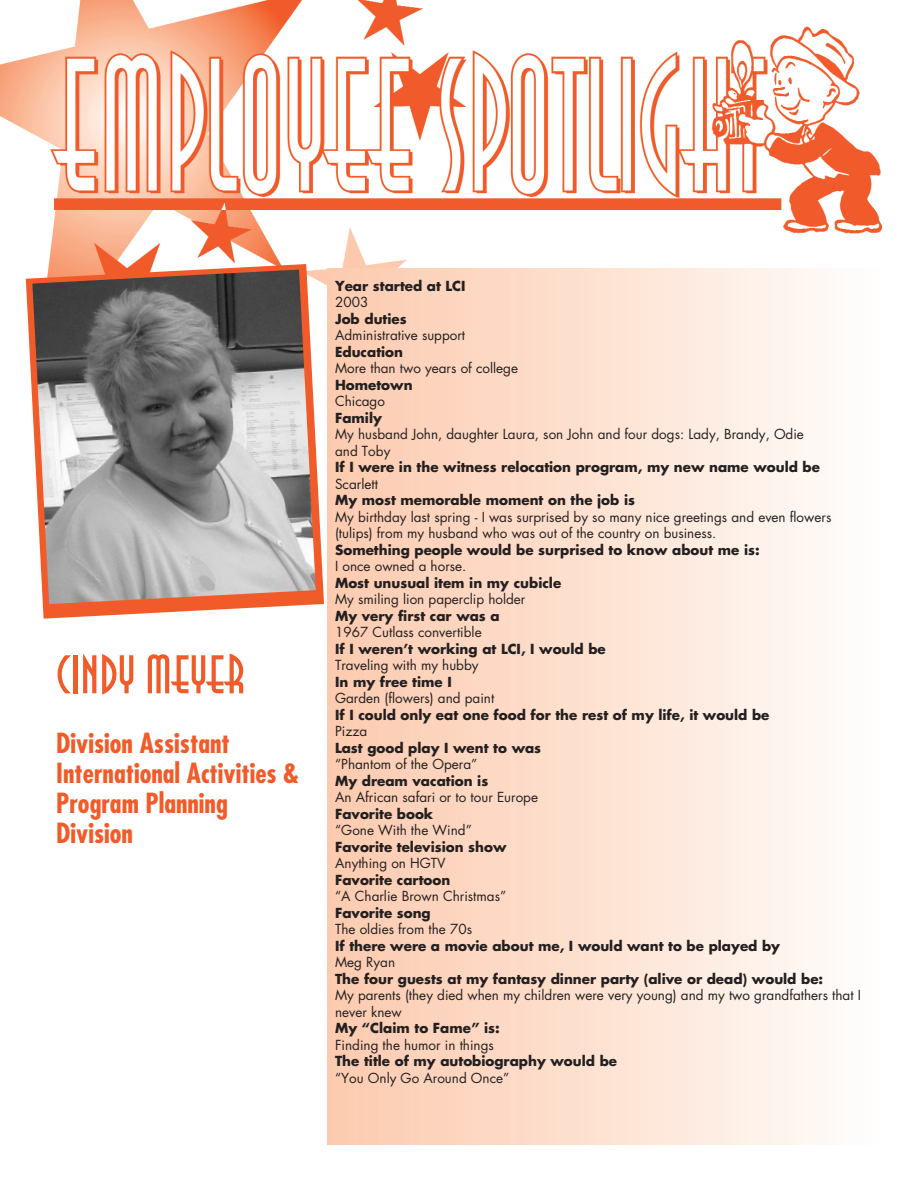
<style>
.page{position:relative;width:918px;height:1188px;background:#fff}
.page>*{position:absolute;margin:0;border:0;box-sizing:border-box;transform-origin:0 0}
.t1{font:54px "Anna";color:#f15b2a}
.t2{font:700 condensed 27px/30px "Futura";color:#f15b2a}
.t3{font:13.5px/16.5px "Futura";color:#231f20}
.t4{font:700 13.5px "Futura";color:#231f20}
</style>
<div class="page">
<img style="left:0;top:0;width:881px;height:286px">
<div style="left:327px;top:269px;width:8px;height:876px;background:#fccbaf"></div>
<div style="left:332px;top:269px;width:10px;height:876px;background:#fccbb0"></div>
<div style="left:340px;top:269px;width:10px;height:876px;background:#fcccb1"></div>
<div style="left:347px;top:269px;width:11px;height:876px;background:#fccdb2"></div>
<div style="left:355px;top:269px;width:10px;height:876px;background:#fccdb3"></div>
<div style="left:363px;top:269px;width:10px;height:876px;background:#fcceb4"></div>
<div style="left:371px;top:269px;width:10px;height:876px;background:#fccfb5"></div>
<div style="left:378px;top:269px;width:11px;height:876px;background:#fccfb6"></div>
<div style="left:386px;top:269px;width:10px;height:876px;background:#fcd0b7"></div>
<div style="left:394px;top:269px;width:10px;height:876px;background:#fcd0b8"></div>
<div style="left:401px;top:269px;width:11px;height:876px;background:#fcd1b9"></div>
<div style="left:409px;top:269px;width:10px;height:876px;background:#fcd2ba"></div>
<div style="left:417px;top:269px;width:10px;height:876px;background:#fcd3bb"></div>
<div style="left:425px;top:269px;width:10px;height:876px;background:#fcd3bc"></div>
<div style="left:432px;top:269px;width:11px;height:876px;background:#fcd3bc"></div>
<div style="left:440px;top:269px;width:10px;height:876px;background:#fcd4bd"></div>
<div style="left:448px;top:269px;width:10px;height:876px;background:#fdd5bf"></div>
<div style="left:455px;top:269px;width:11px;height:876px;background:#fdd6c0"></div>
<div style="left:463px;top:269px;width:10px;height:876px;background:#fdd7c1"></div>
<div style="left:471px;top:269px;width:10px;height:876px;background:#fdd8c2"></div>
<div style="left:478px;top:269px;width:11px;height:876px;background:#fdd8c3"></div>
<div style="left:486px;top:269px;width:10px;height:876px;background:#fdd8c4"></div>
<div style="left:494px;top:269px;width:10px;height:876px;background:#fdd9c5"></div>
<div style="left:502px;top:269px;width:10px;height:876px;background:#fddac6"></div>
<div style="left:509px;top:269px;width:11px;height:876px;background:#fddbc7"></div>
<div style="left:517px;top:269px;width:10px;height:876px;background:#fddac7"></div>
<div style="left:525px;top:269px;width:10px;height:876px;background:#fddbc8"></div>
<div style="left:532px;top:269px;width:11px;height:876px;background:#fddcc9"></div>
<div style="left:540px;top:269px;width:10px;height:876px;background:#fdddca"></div>
<div style="left:548px;top:269px;width:10px;height:876px;background:#fddecb"></div>
<div style="left:555px;top:269px;width:11px;height:876px;background:#fddfcc"></div>
<div style="left:563px;top:269px;width:10px;height:876px;background:#fddfce"></div>
<div style="left:571px;top:269px;width:10px;height:876px;background:#fddfce"></div>
<div style="left:579px;top:269px;width:10px;height:876px;background:#fde0cf"></div>
<div style="left:586px;top:269px;width:11px;height:876px;background:#fee1d0"></div>
<div style="left:594px;top:269px;width:10px;height:876px;background:#fee2d2"></div>
<div style="left:602px;top:269px;width:10px;height:876px;background:#fee3d3"></div>
<div style="left:609px;top:269px;width:11px;height:876px;background:#fee4d4"></div>
<div style="left:617px;top:269px;width:10px;height:876px;background:#fee4d5"></div>
<div style="left:625px;top:269px;width:10px;height:876px;background:#fee5d6"></div>
<div style="left:632px;top:269px;width:11px;height:876px;background:#fee6d7"></div>
<div style="left:640px;top:269px;width:10px;height:876px;background:#fee7d8"></div>
<div style="left:648px;top:269px;width:10px;height:876px;background:#fee8da"></div>
<div style="left:656px;top:269px;width:10px;height:876px;background:#fee8db"></div>
<div style="left:663px;top:269px;width:11px;height:876px;background:#fee9dc"></div>
<div style="left:671px;top:269px;width:10px;height:876px;background:#fde9dd"></div>
<div style="left:679px;top:269px;width:10px;height:876px;background:#fdeade"></div>
<div style="left:686px;top:269px;width:11px;height:876px;background:#fdebdf"></div>
<div style="left:694px;top:269px;width:10px;height:876px;background:#fdece1"></div>
<div style="left:702px;top:269px;width:10px;height:876px;background:#fdede2"></div>
<div style="left:710px;top:269px;width:10px;height:876px;background:#fdeee3"></div>
<div style="left:717px;top:269px;width:11px;height:876px;background:#fdeee4"></div>
<div style="left:725px;top:269px;width:10px;height:876px;background:#fdefe5"></div>
<div style="left:733px;top:269px;width:10px;height:876px;background:#fdf0e7"></div>
<div style="left:740px;top:269px;width:11px;height:876px;background:#fef1e8"></div>
<div style="left:748px;top:269px;width:10px;height:876px;background:#fef2ea"></div>
<div style="left:756px;top:269px;width:10px;height:876px;background:#fef2eb"></div>
<div style="left:763px;top:269px;width:11px;height:876px;background:#fdf3ec"></div>
<div style="left:771px;top:269px;width:10px;height:876px;background:#fdf4ed"></div>
<div style="left:779px;top:269px;width:10px;height:876px;background:#fdf4ee"></div>
<div style="left:787px;top:269px;width:10px;height:876px;background:#fef5ef"></div>
<div style="left:794px;top:269px;width:11px;height:876px;background:#fef6f1"></div>
<div style="left:802px;top:269px;width:10px;height:876px;background:#fef7f2"></div>
<div style="left:810px;top:269px;width:10px;height:876px;background:#fef7f3"></div>
<div style="left:817px;top:269px;width:11px;height:876px;background:#fef8f4"></div>
<div style="left:825px;top:269px;width:10px;height:876px;background:#fef9f6"></div>
<div style="left:833px;top:269px;width:10px;height:876px;background:#fefaf7"></div>
<div style="left:840px;top:269px;width:11px;height:876px;background:#fefbf8"></div>
<div style="left:848px;top:269px;width:10px;height:876px;background:#fefcfa"></div>
<div style="left:856px;top:269px;width:10px;height:876px;background:#fefcfa"></div>
<div style="left:864px;top:269px;width:10px;height:876px;background:#fefdfc"></div>
<div style="left:871px;top:269px;width:11px;height:876px;background:#fefefd"></div>
<svg style="left:26px;top:264px;width:298px;height:355px"></svg>
<svg style="left:30px;top:267px;width:288px;height:339px;background:#9f9592"></svg>
<h1 class="t1" style="left:56px;top:643px;width:190px">CINDY MEYER</h1>
<h2 class="t2" style="left:56px;top:731px;width:244px">Division Assistant<br>International Activities &amp;<br>Program Planning<br>Division</h2>
<p class="t4" style="left:335px;top:279px;width:132px">Year started at LCI</p>
<p class="t3" style="left:335px;top:295px;width:35px">2003</p>
<p class="t4" style="left:335px;top:312px;width:73px">Job duties</p>
<p class="t3" style="left:335px;top:328px;width:132px">Administrative support</p>
<p class="t4" style="left:335px;top:345px;width:70px">Education</p>
<p class="t3" style="left:335px;top:361px;width:185px">More than two years of college</p>
<p class="t4" style="left:335px;top:378px;width:79px">Hometown</p>
<p class="t3" style="left:335px;top:394px;width:51px">Chicago</p>
<p class="t4" style="left:335px;top:411px;width:48px">Family</p>
<p class="t3" style="left:335px;top:427px;width:470px">My husband John, daughter Laura, son John and four dogs: Lady, Brandy, Odie and Toby</p>
<p class="t4" style="left:335px;top:461px;width:486px">If I were in the witness relocation program, my new name would be</p>
<p class="t3" style="left:335px;top:477px;width:44px">Scarlett</p>
<p class="t4" style="left:335px;top:494px;width:301px">My most memorable moment on the job is</p>
<p class="t3" style="left:335px;top:510px;width:498px">My birthday last spring - I was surprised by so many nice greetings and even flowers (tulips) from my husband who was out of the country on business.</p>
<p class="t4" style="left:335px;top:543px;width:426px">Something people would be surprised to know about me is:</p>
<p class="t3" style="left:335px;top:559px;width:133px">I once owned a horse.</p>
<p class="t4" style="left:335px;top:576px;width:228px">Most unusual item in my cubicle</p>
<p class="t3" style="left:335px;top:592px;width:192px">My smiling lion paperclip holder</p>
<p class="t4" style="left:335px;top:609px;width:166px">My very first car was a</p>
<p class="t3" style="left:335px;top:625px;width:148px">1967 Cutlass convertible</p>
<p class="t4" style="left:335px;top:642px;width:272px">If I weren’t working at LCI, I would be</p>
<p class="t3" style="left:335px;top:658px;width:145px">Traveling with my hubby</p>
<p class="t4" style="left:335px;top:675px;width:118px">In my free time I</p>
<p class="t3" style="left:335px;top:691px;width:161px">Garden (flowers) and paint</p>
<p class="t4" style="left:335px;top:708px;width:436px">If I could only eat one food for the rest of my life, it would be</p>
<p class="t3" style="left:335px;top:724px;width:34px">Pizza</p>
<p class="t4" style="left:335px;top:741px;width:208px">Last good play I went to was</p>
<p class="t3" style="left:335px;top:757px;width:144px">“Phantom of the Opera”</p>
<p class="t4" style="left:335px;top:774px;width:155px">My dream vacation is</p>
<p class="t3" style="left:335px;top:790px;width:204px">An African safari or to tour Europe</p>
<p class="t4" style="left:335px;top:807px;width:100px">Favorite book</p>
<p class="t3" style="left:335px;top:823px;width:138px">“Gone With the Wind”</p>
<p class="t4" style="left:335px;top:840px;width:173px">Favorite television show</p>
<p class="t3" style="left:335px;top:856px;width:112px">Anything on HGTV</p>
<p class="t4" style="left:335px;top:873px;width:117px">Favorite cartoon</p>
<p class="t3" style="left:335px;top:889px;width:173px">“A Charlie Brown Christmas”</p>
<p class="t4" style="left:335px;top:906px;width:97px">Favorite song</p>
<p class="t3" style="left:335px;top:922px;width:139px">The oldies from the 70s</p>
<p class="t4" style="left:335px;top:939px;width:447px">If there were a movie about me, I would want to be played by</p>
<p class="t3" style="left:335px;top:955px;width:62px">Meg Ryan</p>
<p class="t4" style="left:335px;top:972px;width:490px">The four guests at my fantasy dinner party (alive or dead) would be:</p>
<p class="t3" style="left:335px;top:988px;width:527px">My parents (they died when my children were very young) and my two grandfathers that I never knew</p>
<p class="t4" style="left:335px;top:1022px;width:166px">My “Claim to Fame” is:</p>
<p class="t3" style="left:335px;top:1038px;width:160px">Finding the humor in things</p>
<p class="t4" style="left:335px;top:1055px;width:284px">The title of my autobiography would be</p>
<p class="t3" style="left:335px;top:1071px;width:176px">“You Only Go Around Once”</p>
</div>
